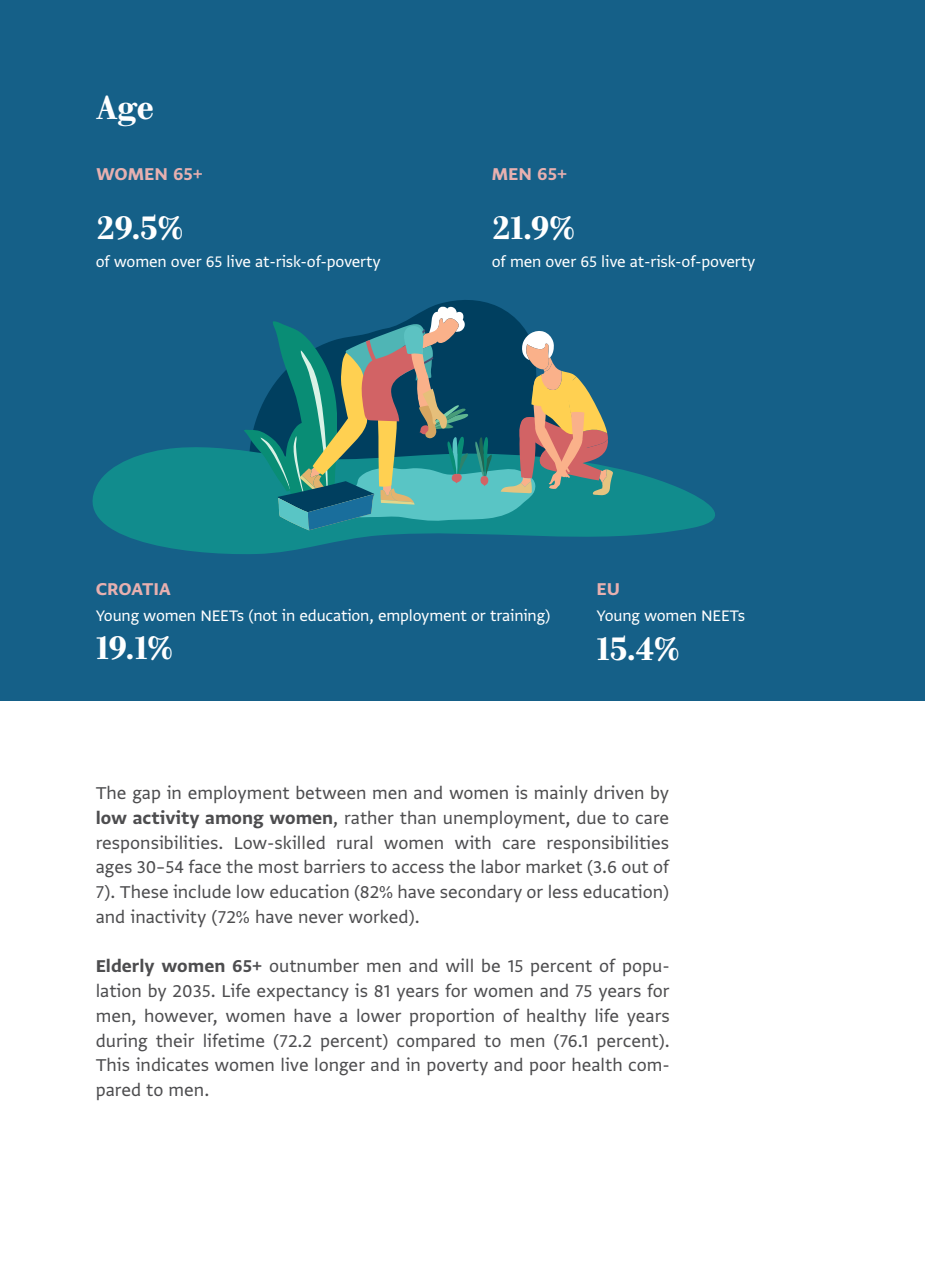
<style>
.page{position:relative;width:925px;height:1276px;background:#fff}
.page>*{position:absolute;margin:0;border:0;box-sizing:border-box;transform-origin:0 0}
.t1{font:31.5px "Parmigiano Caption Pro Bld";color:#fff}
.t2{font:20.25px/24.8px "Greta Sans Std";color:#4d4d4f;text-align:justify}
.t3{font:20.25px "Greta Sans Std Bld";color:#e7b0b0}
.t4{font:18px "Greta Sans Std";letter-spacing:-.01em;color:#fff}
.s1{font-family:"Greta Sans Std Bld"}
</style>
<div class="page">
<div style="left:0;top:0;width:925px;height:701px;background:#156088"></div>
<svg style="left:92px;top:447px;width:623px;height:107px;fill:#118c8d"></svg>
<svg style="left:244px;top:300px;width:369px;height:230px"></svg>
<h1 class="t1" style="left:97px;top:83px;width:59px">Age</h1>
<p class="t3" style="left:96px;top:162px;width:108px">WOMEN 65+</p>
<h1 class="t1" style="left:97px;top:203px;width:88px">29.5%</h1>
<p class="t3" style="left:492px;top:162px;width:77px">MEN 65+</p>
<h1 class="t1" style="left:492px;top:203px;width:84px">21.9%</h1>
<p class="t4" style="left:96px;top:251px;width:286px">of women over 65 live at-risk-of-poverty</p>
<p class="t4" style="left:492px;top:251px;width:265px">of men over 65 live at-risk-of-poverty</p>
<p class="t3" style="left:96px;top:577px;width:77px">CROATIA</p>
<p class="t3" style="left:596px;top:577px;width:25px">EU</p>
<p class="t4" style="left:96px;top:605px;width:456px">Young women NEETs (not in education, employment or training)</p>
<p class="t4" style="left:596px;top:605px;width:150px">Young women NEETs</p>
<h1 class="t1" style="left:96px;top:623px;width:79px">19.1%</h1>
<h1 class="t1" style="left:596px;top:624px;width:84px">15.4%</h1>
<p class="t2" style="left:96px;top:780px;width:575px">The gap in employment between men and women is mainly driven by <span class="s1">low activity among women</span>, rather than unemployment, due to care responsibilities. Low-skilled rural women with care responsibilities ages 30–54 face the most barriers to access the labor market (3.6 out of 7). These include low education (82% have secondary or less education) and inactivity (72% have never worked).</p>
<p class="t2" style="left:96px;top:953px;width:576px"><span class="s1">Elderly women 65+</span> outnumber men and will be 15 percent of popu&shy;lation by 2035. Life expectancy is 81 years for women and 75 years for men, however, women have a lower proportion of healthy life years during their lifetime (72.2 percent) compared to men (76.1 percent).<br>This indicates women live longer and in poverty and poor health com&shy;pared to men.</p>
</div>
